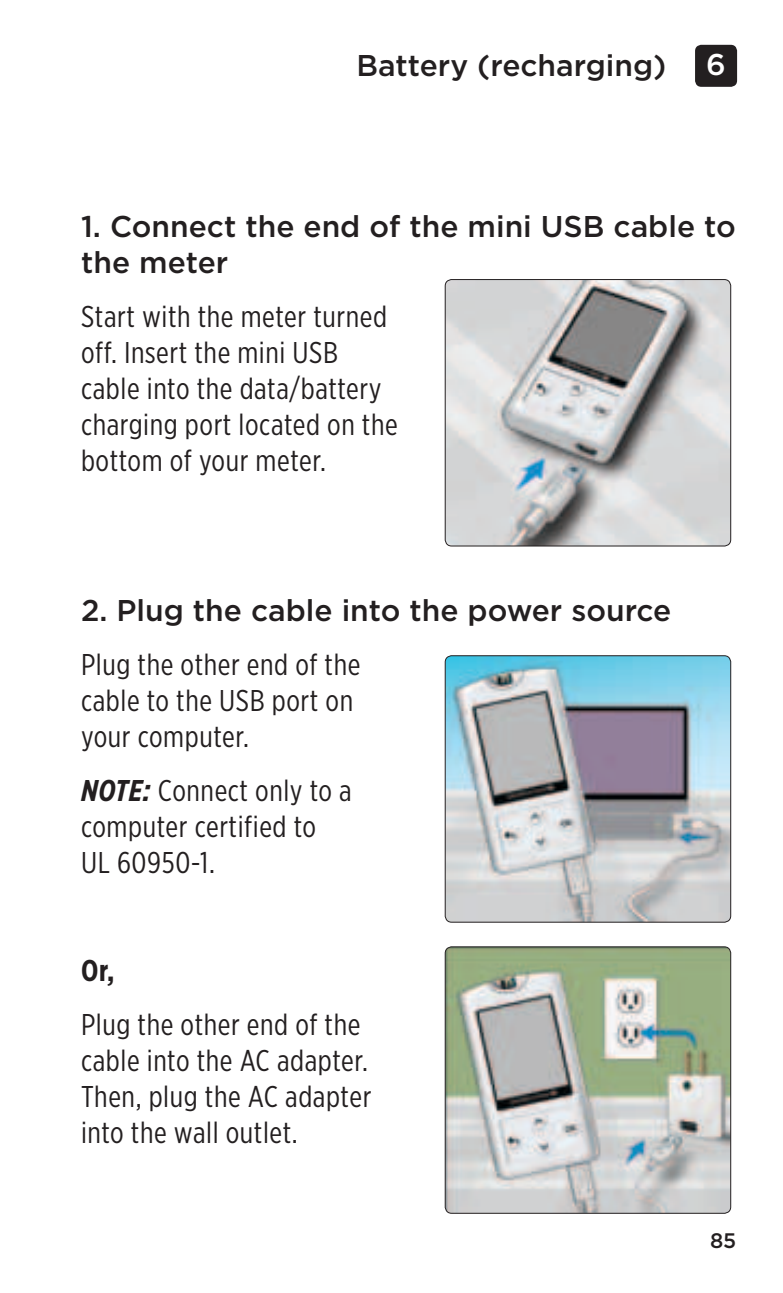
<style>
.page{position:relative;width:783px;height:1293px;background:#fff}
.page>*{position:absolute;margin:0;border:0;box-sizing:border-box;transform-origin:0 0}
.t1{font:30px/36px "Gotham X Narrow";letter-spacing:.02em;color:#231f20}
.t2{font:500 30px/36px "Gotham";color:#231f20}
.t3{font:700 30px "Gotham X Narrow";color:#231f20}
.t4{font:500 30px "Gotham";color:#fff}
.t5{font:500 21px "Gotham";color:#231f20}
.s1{font-weight:700;font-style:italic}
</style>
<div class="page">
<div style="left:695px;top:45px;width:42px;height:42px;background:#231f20;border-radius:6px"></div>
<img style="left:446px;top:279px;width:284px;height:267px">
<div style="left:444px;top:279px;width:287px;height:267px;border:1px solid #231f20;border-radius:6px"></div>
<img style="left:446px;top:657px;width:284px;height:265px">
<div style="left:444px;top:655px;width:287px;height:267px;border:1px solid #231f20;border-radius:6px"></div>
<img style="left:446px;top:948px;width:284px;height:265px">
<div style="left:444px;top:946px;width:287px;height:267px;border:1px solid #231f20;border-radius:6px"></div>
<p class="t2" style="left:356px;top:47px;width:311px">Battery (recharging)</p>
<p class="t4" style="left:706px;top:45px;width:21px">6</p>
<p class="t2" style="left:81px;top:208px;width:656px">1. Connect the end of the mini USB cable to the meter</p>
<p class="t1" style="left:81px;top:298px;width:318px">Start with the meter turned off. Insert the mini USB cable into the data/battery charging port located on the bottom of your meter.</p>
<p class="t2" style="left:81px;top:592px;width:591px">2. Plug the cable into the power source</p>
<p class="t1" style="left:81px;top:646px;width:281px">Plug the other end of the cable to the USB port on your computer.</p>
<p class="t1" style="left:81px;top:772px;width:272px"><span class="s1">NOTE:</span> Connect only to a computer certified to<br>UL 60950-1.</p>
<p class="t3" style="left:81px;top:952px;width:35px">Or,</p>
<p class="t1" style="left:81px;top:1006px;width:292px">Plug the other end of the cable into the AC adapter.<br>Then, plug the AC adapter into the wall outlet.</p>
<p class="t5" style="left:709px;top:1226px;width:28px">85</p>
</div>
